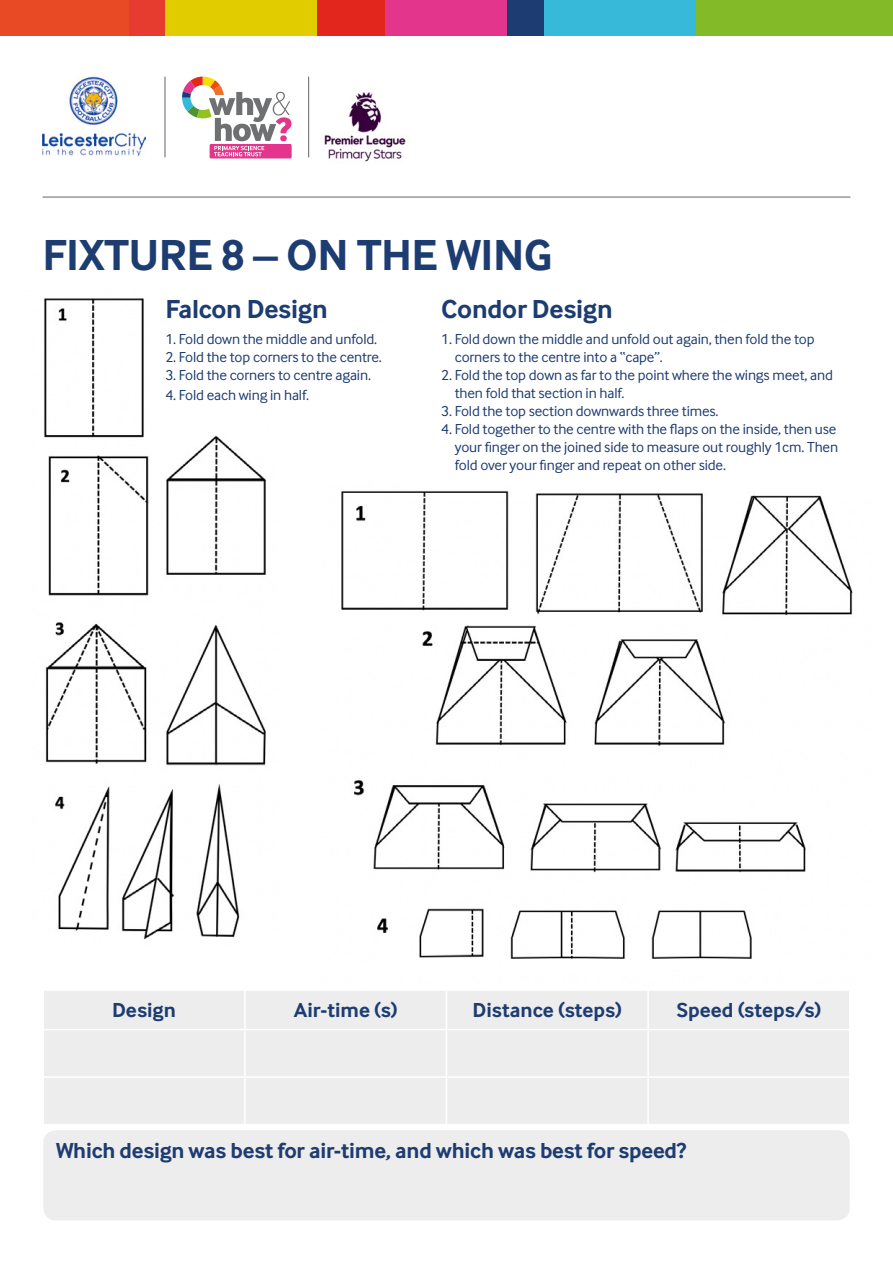
<style>
.page{position:relative;width:893px;height:1263px;background:#fff}
.page>*{position:absolute;margin:0;border:0;box-sizing:border-box;transform-origin:0 0}
.t1{font:700 45px "Inter Face";letter-spacing:-.01em;color:#1d3c71}
.t2{font:700 27px "Inter Face";letter-spacing:-.01em;color:#1d3c71}
.t3{font:700 22.5px "Inter Face";letter-spacing:-.01em;color:#1d3c71}
.t4{font:700 21px "Inter Face";color:#1d3c71}
.t5{font:15px/18px "Inter Face";letter-spacing:-.01em;color:#1d3c71}
</style>
<div class="page">
<div style="left:764px;top:0;width:129px;height:36px;background:#82bb27"></div>
<div style="left:544px;top:0;width:152px;height:36px;background:#37b9d9"></div>
<div style="left:696px;top:0;width:68px;height:36px;background:#82bb27"></div>
<div style="left:385px;top:0;width:123px;height:36px;background:#e2358b"></div>
<div style="left:508px;top:0;width:36px;height:36px;background:#1d3c71"></div>
<div style="left:165px;top:0;width:152px;height:36px;background:#e1cc00"></div>
<div style="left:317px;top:0;width:68px;height:36px;background:#e2251d"></div>
<div style="left:0;top:0;width:129px;height:36px;background:#e94a26"></div>
<div style="left:129px;top:0;width:36px;height:36px;background:#e63c2f"></div>
<svg style="left:210px;top:144px;width:81px;height:14px"></svg>
<svg style="left:182px;top:77px;width:109px;height:79px"></svg>
<img style="left:43px;top:77px;width:103px;height:79px">
<img style="left:324px;top:92px;width:82px;height:70px">
<hr style="left:165px;top:77px;width:1px;height:80px;background:#646363">
<hr style="left:308px;top:77px;width:1px;height:80px;background:#646363">
<hr style="left:43px;top:197px;width:807px;height:1px;background:#646363">
<img style="left:44px;top:298px;width:222px;height:642px">
<img style="left:341px;top:490px;width:512px;height:469px">
<div style="left:44px;top:991px;width:805px;height:133px;background:#ededed"></div>
<hr style="left:244px;top:991px;width:2px;height:38px;background:#fff">
<hr style="left:446px;top:991px;width:1px;height:38px;background:#fff">
<hr style="left:647px;top:991px;width:2px;height:38px;background:#fff">
<hr style="left:43px;top:1029px;width:202px;height:1px;background:#fff">
<hr style="left:245px;top:1029px;width:201px;height:1px;background:#fff">
<hr style="left:244px;top:1030px;width:2px;height:46px;background:#fff">
<hr style="left:446px;top:1029px;width:202px;height:1px;background:#fff">
<hr style="left:446px;top:1030px;width:1px;height:46px;background:#fff">
<hr style="left:648px;top:1029px;width:202px;height:1px;background:#fff">
<hr style="left:647px;top:1030px;width:2px;height:46px;background:#fff">
<hr style="left:43px;top:1076px;width:202px;height:2px;background:#fff">
<hr style="left:245px;top:1076px;width:201px;height:2px;background:#fff">
<hr style="left:244px;top:1078px;width:2px;height:46px;background:#fff">
<hr style="left:446px;top:1076px;width:202px;height:2px;background:#fff">
<hr style="left:446px;top:1078px;width:1px;height:46px;background:#fff">
<hr style="left:648px;top:1076px;width:202px;height:2px;background:#fff">
<hr style="left:647px;top:1078px;width:2px;height:46px;background:#fff">
<div style="left:43px;top:1130px;width:807px;height:90px;background:#ededed;border-radius:13px"></div>
<h1 class="t1" style="left:43px;top:229px;width:511px">FIXTURE 8 – ON THE WING</h1>
<h2 class="t2" style="left:165px;top:293px;width:164px">Falcon Design</h2>
<p class="t5" style="left:165px;top:330px;width:213px">1. Fold down the middle and unfold.</p>
<p class="t5" style="left:165px;top:348px;width:218px">2. Fold the top corners to the centre.</p>
<p class="t5" style="left:165px;top:366px;width:207px">3. Fold the corners to centre again.</p>
<p class="t5" style="left:165px;top:386px;width:145px">4. Fold each wing in half.</p>
<h2 class="t2" style="left:441px;top:293px;width:173px">Condor Design</h2>
<p class="t5" style="left:455px;top:330px;width:361px;text-indent:-14px">1. Fold down the middle and unfold out again, then fold the top corners to the centre into a “cape”.</p>
<p class="t5" style="left:455px;top:366px;width:380px;text-indent:-14px">2. Fold the top down as far to the point where the wings meet, and then fold that section in half.</p>
<p class="t5" style="left:441px;top:402px;width:279px">3. Fold the top section downwards three times.</p>
<p class="t5" style="left:455px;top:420px;width:385px;text-align:justify;text-indent:-14px">4. Fold together to the centre with the flaps on the inside, then use your finger on the joined side to measure out roughly 1cm. Then fold over your finger and repeat on other side.</p>
<h3 class="t4" style="left:112px;top:998px;width:65px">Design</h3>
<h3 class="t4" style="left:294px;top:998px;width:105px">Air-time (s)</h3>
<h3 class="t4" style="left:473px;top:998px;width:151px">Distance (steps)</h3>
<h3 class="t4" style="left:676px;top:998px;width:146px">Speed (steps/s)</h3>
<h3 class="t3" style="left:56px;top:1137px;width:632px">Which design was best for air-time, and which was best for speed?</h3>
</div>
